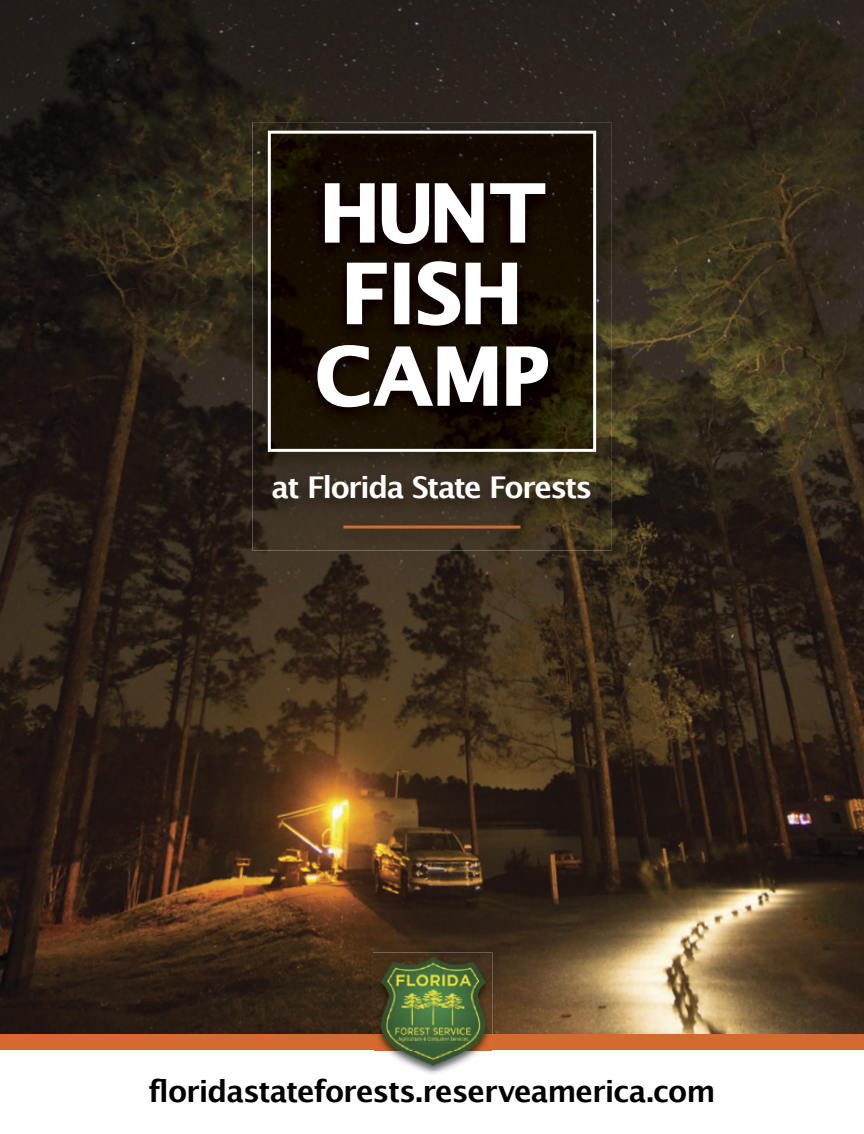
<style>
.page{position:relative;width:864px;height:1134px;background:#fff}
.page>*{position:absolute;margin:0;border:0;box-sizing:border-box;transform-origin:0 0}
.t1{font:700 81px "Lucida Grande";color:#fff}
.t2{font:700 78px "Lucida Grande";letter-spacing:-.01em;color:#fff}
.t3{font:700 30px "Lucida Grande";letter-spacing:-.035em;color:#000}
.t4{font:700 30px "Lucida Grande";letter-spacing:-.06em;color:#fff}
</style>
<div class="page">
<img style="left:0;top:0;width:864px;height:1035px">
<div style="left:0;top:1035px;width:864px;height:15px;background:#d66a2e"></div>
<img style="left:253px;top:122px;width:358px;height:49px">
<img style="left:253px;top:171px;width:41px;height:380px">
<img style="left:592px;top:147px;width:19px;height:404px">
<img style="left:294px;top:452px;width:298px;height:99px">
<img style="left:272px;top:135px;width:320px;height:313px">
<div style="left:268px;top:131px;width:328px;height:321px;border:3px solid #fff"></div>
<svg style="left:323px;top:182px;width:224px;height:64px"></svg>
<svg style="left:345px;top:261px;width:43px;height:65px"></svg>
<div style="left:394px;top:263px;width:15px;height:61px;border:3px solid #fff"></div>
<svg style="left:417px;top:260px;width:102px;height:67px"></svg>
<svg style="left:316px;top:343px;width:183px;height:66px"></svg>
<svg style="left:505px;top:345px;width:45px;height:62px"></svg>
<hr style="left:343px;top:526px;width:178px;height:3px;background:#d66a2e">
<img style="left:373px;top:952px;width:119px;height:118px">
<h2 class="t2" style="left:319px;top:150px;width:227px">HUNT</h2>
<h1 class="t1" style="left:341px;top:228px;width:183px">FISH</h1>
<h2 class="t2" style="left:315px;top:313px;width:235px">CAMP</h2>
<p class="t4" style="left:272px;top:463px;width:322px">at Florida State Forests</p>
<p class="t3" style="left:149px;top:1067px;width:568px">floridastateforests.reserveamerica.com</p>
</div>
